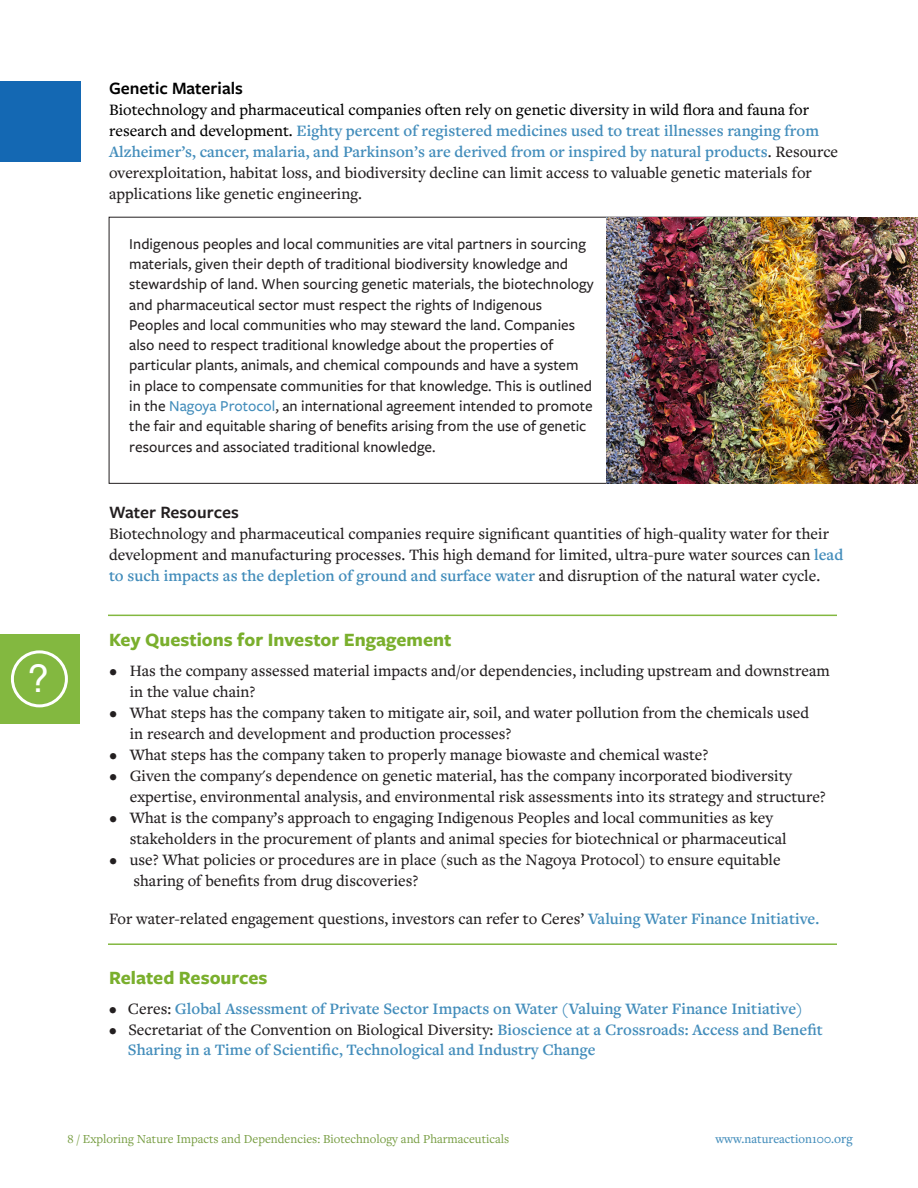
<style>
.page{position:relative;width:918px;height:1188px;background:#fff}
.page>*{position:absolute;margin:0;border:0;box-sizing:border-box;transform-origin:0 0}
.t1{font:39px "Helvetica";color:#fff}
.Heading_2{font:700 19.5px "Freight Sans Pro";color:#7aaf2d}
.Heading_3{font:600 18px "Freight Sans Pro";color:#000}
.Heading_3-2{font:600 18px "Freight Sans Pro";color:#231f20}
.Heading_3-3{font:500 16.5px/21px "Freight Text Pro";color:#231f20}
.Heading_3-4{font:600 16.5px/21px "Freight Text Pro";color:#438dbb}
.t2{font:500 15.75px/20.4px "Freight Sans Pro";color:#231f20}
.t3{font:12.75px "Freight Text Pro";color:#749b3e}
.t4{font:500 12.75px "Freight Text Pro";color:#438dbb}
.s1{font-weight:500;color:#000}
.s2{font-weight:500;color:#231f20}
.s3{color:#438dbb}
.s4{font-weight:600;color:#438dbb}
.s5{font-size:13.5px}
</style>
<div class="page">
<div style="left:0;top:81px;width:81px;height:81px;background:#1468b3"></div>
<div style="left:0;top:634px;width:80px;height:90px;background:#83b840"></div>
<div style="left:11px;top:650px;width:57px;height:57px;border:3px solid #fff;border-radius:50%"></div>
<hr style="left:108px;top:943px;width:729px;height:2px;background:#83b840">
<hr style="left:108px;top:615px;width:729px;height:1px;background:#83b840">
<img style="left:606px;top:217px;width:312px;height:267px">
<p class="Heading_3" style="left:109px;top:75px;width:135px">Genetic Materials</p>
<p class="Heading_3-4" style="left:109px;top:98px;width:731px"><span class="s1">Biotechnology and pharmaceutical companies often rely on genetic diversity in wild flora and fauna for research and development.</span> Eighty percent of registered medicines used to treat illnesses ranging from Alzheimer’s, cancer, malaria, and Parkinson’s are derived from or inspired by natural products<span class="s2">. Resource overexploitation, habitat loss, and biodiversity decline can limit access to valuable genetic materials for applications like genetic engineering.</span></p>
<p class="t2" style="left:129px;top:233px;width:466px">Indigenous peoples and local communities are vital partners in sourcing materials, given their depth of traditional biodiversity knowledge and stewardship of land. When sourcing genetic materials, the biotechnology and pharmaceutical sector must respect the rights of Indigenous Peoples and local communities who may steward the land. Companies also need to respect traditional knowledge about the properties of particular plants, animals, and chemical compounds and have a system in place to compensate communities for that knowledge. This is outlined in the <span class="s3">Nagoya Protocol</span>, an international agreement intended to promote the fair and equitable sharing of benefits arising from the use of genetic resources and associated traditional knowledge.</p>
<p class="Heading_3-2" style="left:109px;top:500px;width:131px">Water Resources</p>
<p class="Heading_3-3" style="left:109px;top:523px;width:736px">Biotechnology and pharmaceutical companies require significant quantities of high-quality water for their development and manufacturing processes. This high demand for limited, ultra-pure water sources can <span class="s4">lead to such impacts as the depletion of ground and surface water</span> and disruption of the natural water cycle.</p>
<p class="Heading_2" style="left:109px;top:626px;width:344px">Key Questions for Investor Engagement</p>
<p class="t1" style="left:27px;top:649px;width:23px">?</p>
<p class="Heading_3-3" style="left:130px;top:660px;width:702px;text-indent:-20px">• Has the company assessed material impacts and/or dependencies, including upstream and downstream in the value chain?</p>
<p class="Heading_3-3" style="left:130px;top:723px;width:383px">in research and development and production processes?</p>
<p class="Heading_3-3" style="left:110px;top:744px;width:600px">• What steps has the company taken to properly manage biowaste and chemical waste?</p>
<p class="Heading_3-3" style="left:130px;top:765px;width:698px;text-indent:-20px">• Given the company's dependence on genetic material, has the company incorporated biodiversity expertise, environmental analysis, and environmental risk assessments into its strategy and structure?</p>
<p class="Heading_3-3" style="left:130px;top:807px;width:658px;text-indent:-20px">• What is the company’s approach to engaging Indigenous Peoples and local communities as key stakeholders in the procurement of plants and animal species for biotechnical or pharmaceutical</p>
<p class="Heading_3-3" style="left:134px;top:849px;width:649px;text-indent:-24px">• use? What policies or procedures are in place (such as the Nagoya Protocol) to ensure equitable sharing of benefits from drug discoveries?</p>
<p class="Heading_3-3" style="left:129px;top:702px;width:698px;text-indent:-20px">• What steps has the company taken to mitigate air, soil, and water pollution from the chemicals used in research and development and production processes?</p>
<p class="Heading_3-3" style="left:129px;top:789px;width:698px;text-indent:-20px">• Given the company’s dependence on genetic material, has the company incorporated biodiversity expertise, environmental analysis, and environmental risk assessments into its strategy and structure?</p>
<p class="Heading_3-3" style="left:109px;top:843px;width:710px">• What is the company’s approach to engaging Indigenous Peoples and local communities as key stake-</p>
<p class="Heading_3-3" style="left:109px;top:907px;width:712px">For water-related engagement questions, investors can refer to Ceres’ <span class="s4">Valuing Water Finance Initiative.</span></p>
<p class="Heading_2" style="left:109px;top:964px;width:160px">Related Resources</p>
<p class="Heading_3-4" style="left:109px;top:997px;width:695px"><span class="s2">• Ceres:</span> Global Assessment of Private Sector Impacts on Water (Valuing Water Finance Initiative)</p>
<p class="Heading_3-4" style="left:128px;top:1019px;width:697px;line-height:19.8px;text-indent:-19px"><span class="s2">• Secretariat of the Convention on Biological Diversity:</span> Bioscience at a Crossroads: Access and Benefit<br>Sharing in a Time of Scientific, Technological and Industry Change</p>
<p class="t3" style="left:67px;top:1131px;width:443px">8 / Exploring Nature Impacts and Dependencies: Biotechnology and Pharmaceuticals</p>
<p class="t4" style="left:715px;top:1131px;width:139px">www.natureaction100.<span class="s5">org</span></p>
</div>
